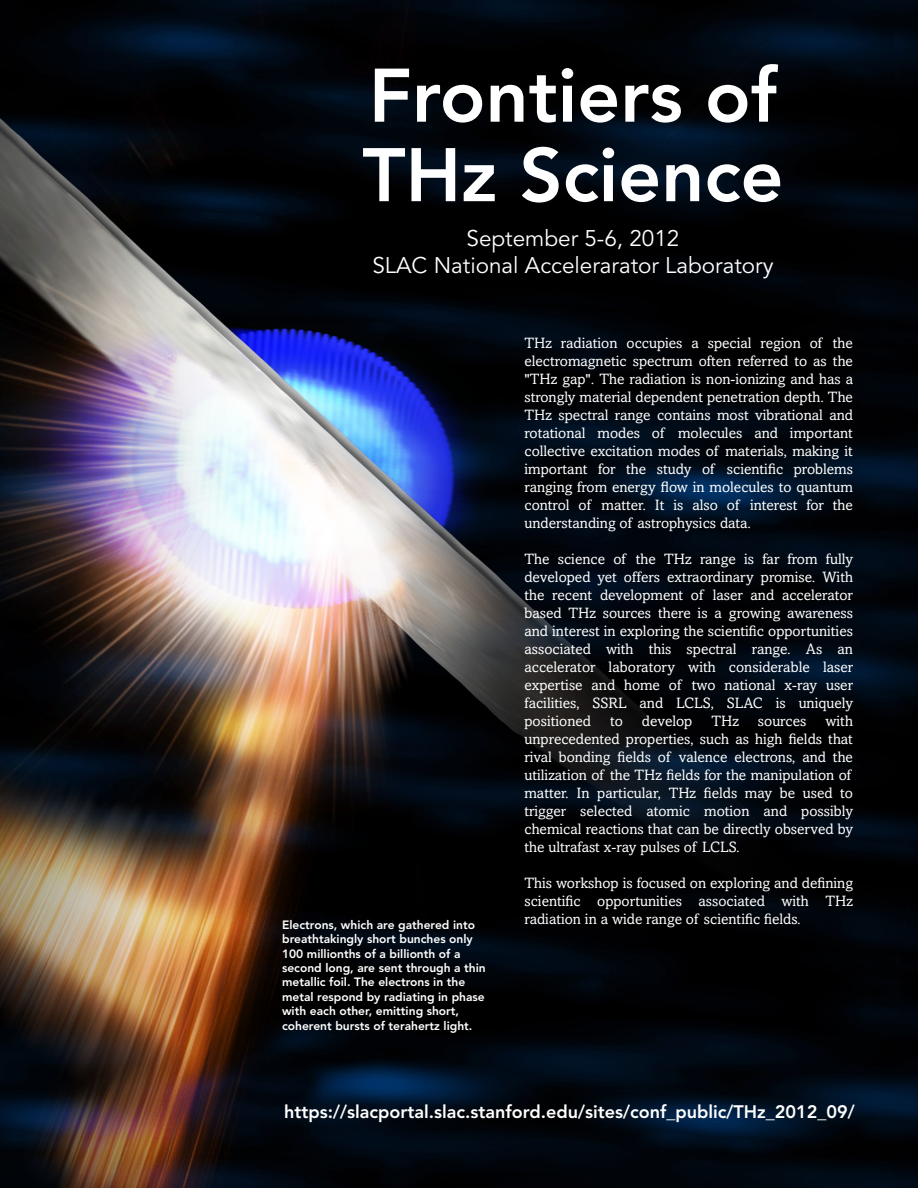
<style>
.page{position:relative;width:918px;height:1188px;background:#fff}
.page>*{position:absolute;margin:0;border:0;box-sizing:border-box;transform-origin:0 0}
.t1{font:800 75px/79.5px "Avenir LT Std";color:#fff}
.t2{font:22.5px/27px "Avenir LT Std";color:#fff;text-align:center}
.t3{font:800 18px "Avenir LT Std";color:#fff}
.t4{font:15px/18px "Amasis MT Std";color:#fff;text-align:justify}
.t5{font:800 12px/14.4px "Avenir LT Std";color:#fff}
</style>
<div class="page">
<img style="left:0;top:0;width:918px;height:1188px">
<h1 class="t1" style="left:363px;top:56px;width:422px">Frontiers of<br>THz Science</h1>
<h2 class="t2" style="left:372px;top:226px;width:403px">September 5-6, 2012<br>SLAC National Accelerarator Laboratory</h2>
<p class="t5" style="left:282px;top:918px;width:205px">Electrons, which are gathered into breathtakingly short bunches only 100 millionths of a billionth of a second long, are sent through a thin metallic foil. The electrons in the metal respond by radiating in phase with each other, emitting short, coherent bursts of terahertz light.</p>
<p class="t4" style="left:525px;top:334px;width:330px">THz radiation occupies a special region of the electromagnetic spectrum often referred to as the "THz gap". The radiation is non-ionizing and has a strongly material dependent penetration depth. The THz spectral range contains most vibrational and rotational modes of molecules and important collective excitation modes of materials, making it important for the study of scientific problems ranging from energy flow in molecules to quantum control of matter. It is also of interest for the understanding of astrophysics data.</p>
<p class="t4" style="left:525px;top:550px;width:330px">The science of the THz range is far from fully developed yet offers extraordinary promise. With the recent development of laser and accelerator based THz sources there is a growing awareness and interest in exploring the scientific opportunities associated with this spectral range. As an accelerator laboratory with considerable laser expertise and home of two national x-ray user facilities, SSRL and LCLS, SLAC is uniquely positioned</p>
<p class="t4" style="left:525px;top:712px;width:330px;text-align:left;text-indent:301px">with unprecedented properties, such as high fields that rival bonding fields of valence electrons, and the utilization of the THz fields for the manipulation of matter. In particular, THz fields may be used to trigger selected atomic motion and possibly chemical reactions that can be directly observed by the ultrafast x-ray pulses of LCLS.</p>
<p class="t4" style="left:525px;top:874px;width:330px">This workshop is focused on exploring and defining scientific opportunities associated with THz radiation in a wide range of scientific fields.</p>
<p class="t4" style="left:610px;top:712px;width:14px">to</p>
<p class="t4" style="left:642px;top:712px;width:52px">develop</p>
<p class="t4" style="left:711px;top:712px;width:29px">THz</p>
<p class="t4" style="left:758px;top:712px;width:50px">sources</p>
<p class="t3" style="left:284px;top:1101px;width:572px">https://slacportal.slac.stanford.edu/sites/conf_public/THz_2012_09/</p>
</div>
